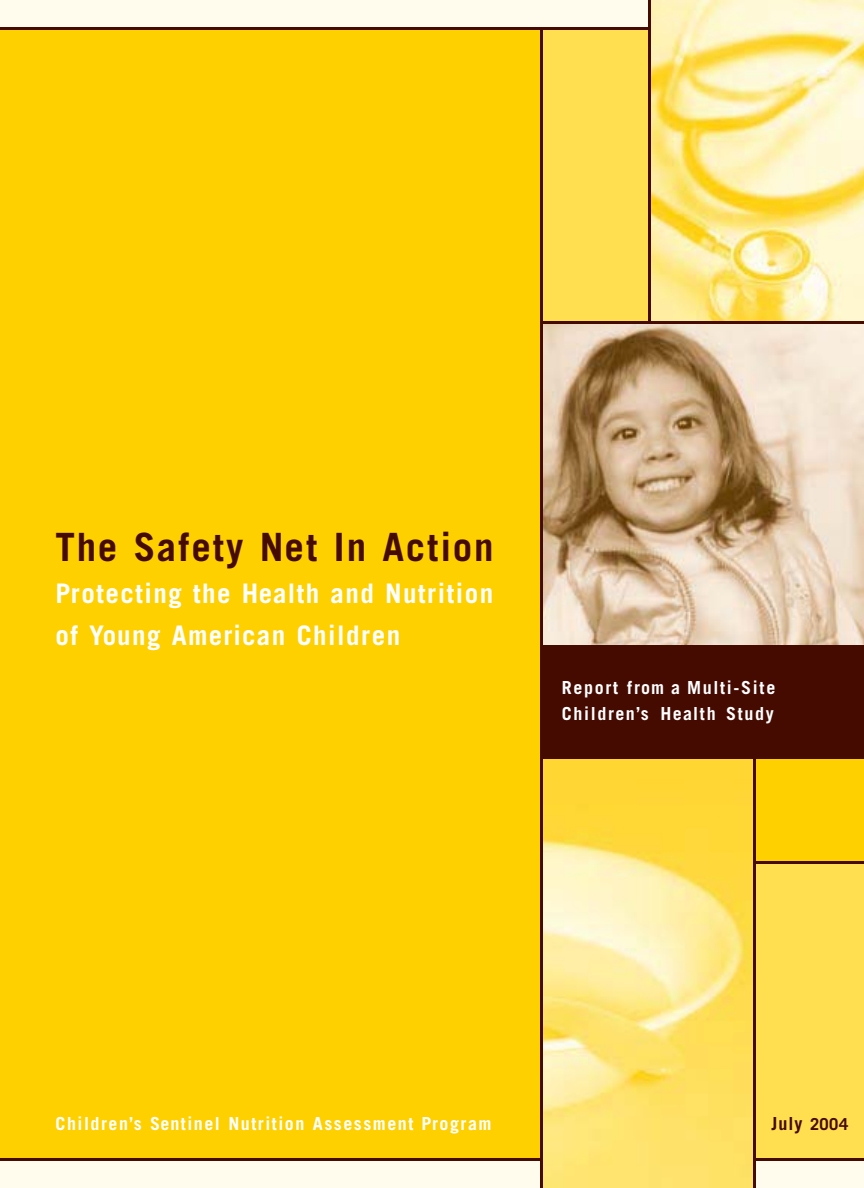
<style>
.page{position:relative;width:864px;height:1188px;background:#fffcee}
.page>*{position:absolute;margin:0;border:0;box-sizing:border-box;transform-origin:0 0}
.t1{font:700 39px "Trade Gothic";letter-spacing:.055em;color:#450a00}
.t2{font:700 27px/42px "Trade Gothic";letter-spacing:.055em;color:#fff}
.t3{font:700 18px/25.5px "Trade Gothic";letter-spacing:.085em;color:#fff}
.t4{font:700 18px "Trade Gothic";color:#450a00}
.s1{font-size:16.5px}
</style>
<div class="page">
<div style="left:0;top:27px;width:540px;height:1134px;background:#ffd000"></div>
<svg style="left:540px;top:324px;width:324px;height:324px;background:#cfb597"></svg>
<div style="left:756px;top:864px;width:108px;height:297px;background:#ffde50"></div>
<div style="left:540px;top:27px;width:108px;height:297px;background:#ffde50"></div>
<svg style="left:648px;top:0;width:216px;height:324px;background:#f8e698"></svg>
<svg style="left:540px;top:648px;width:324px;height:216px;background:#703800"></svg>
<svg style="left:540px;top:756px;width:216px;height:432px;background:#f7dc6e"></svg>
<h1 class="t1" style="left:56px;top:533px;width:440px">The Safety Net In Action</h1>
<h2 class="t2" style="left:56px;top:575px;width:439px">Protecting the Health and Nutrition of Young American Children</h2>
<p class="t3" style="left:562px;top:677px;width:215px">Report from a Multi-Site<br>Children’s Health Study</p>
<p class="t3" style="left:56px;top:1113px;width:438px">Children’s Sentinel Nutrition Assessment Program</p>
<p class="t4" style="left:772px;top:1117px;width:78px">July <span class="s1">2004</span></p>
</div>
